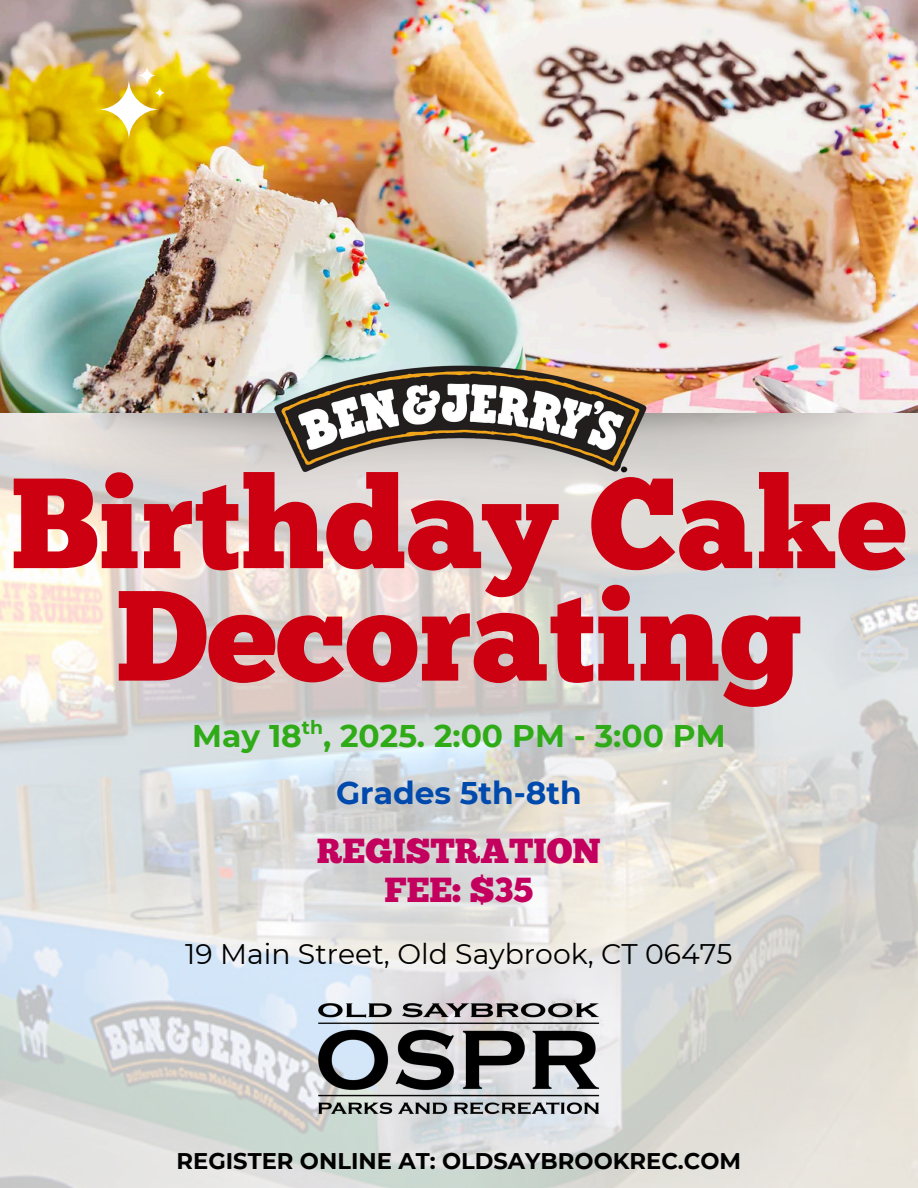
<style>
.page{position:relative;width:918px;height:1188px;background:#fff}
.page>*{position:absolute;margin:0;border:0;box-sizing:border-box;transform-origin:0 0}
.t1{font:128.1px/112.5px "Chunk Five";color:#c01;text-align:center}
.t2{font:34.8px/38.5px "Chunk Five";color:#c3005e;text-align:center}
.t3{font:700 31.35px "Montserrat";color:#30ab18}
.t4{font:700 31.35px "Montserrat";color:#004aad}
.t5{font:28.35px "Montserrat";color:#000}
.t6{font:700 22.65px "Montserrat";color:#000}
</style>
<div class="page">
<img style="left:0;top:413px;width:918px;height:775px">
<img style="left:38px;top:413px;width:842px;height:119px">
<img style="left:0;top:0;width:918px;height:413px">
<svg style="left:98px;top:79px;width:62px;height:61px"></svg>
<svg style="left:138px;top:66px;width:19px;height:19px"></svg>
<svg style="left:154px;top:87px;width:11px;height:11px"></svg>
<img style="left:266px;top:360px;width:387px;height:121px">
<img style="left:316px;top:998px;width:286px;height:119px">
<p class="t1" style="left:11px;top:480px;width:898px">Birthday Cake<br>Decorating</p>
<p class="t3" style="left:192px;top:717px;width:535px">May 18<sup>th</sup>, 2025. 2:00 PM - 3:00 PM</p>
<h1 class="t4" style="left:336px;top:774px;width:247px">Grades 5th-8th</h1>
<p class="t2" style="left:317px;top:835px;width:285px">REGISTRATION<br>FEE: $35</p>
<p class="t5" style="left:185px;top:937px;width:549px">19 Main Street, Old Saybrook, CT 06475</p>
<p class="t6" style="left:177px;top:1147px;width:566px">REGISTER ONLINE AT: OLDSAYBROOKREC.COM</p>
</div>
